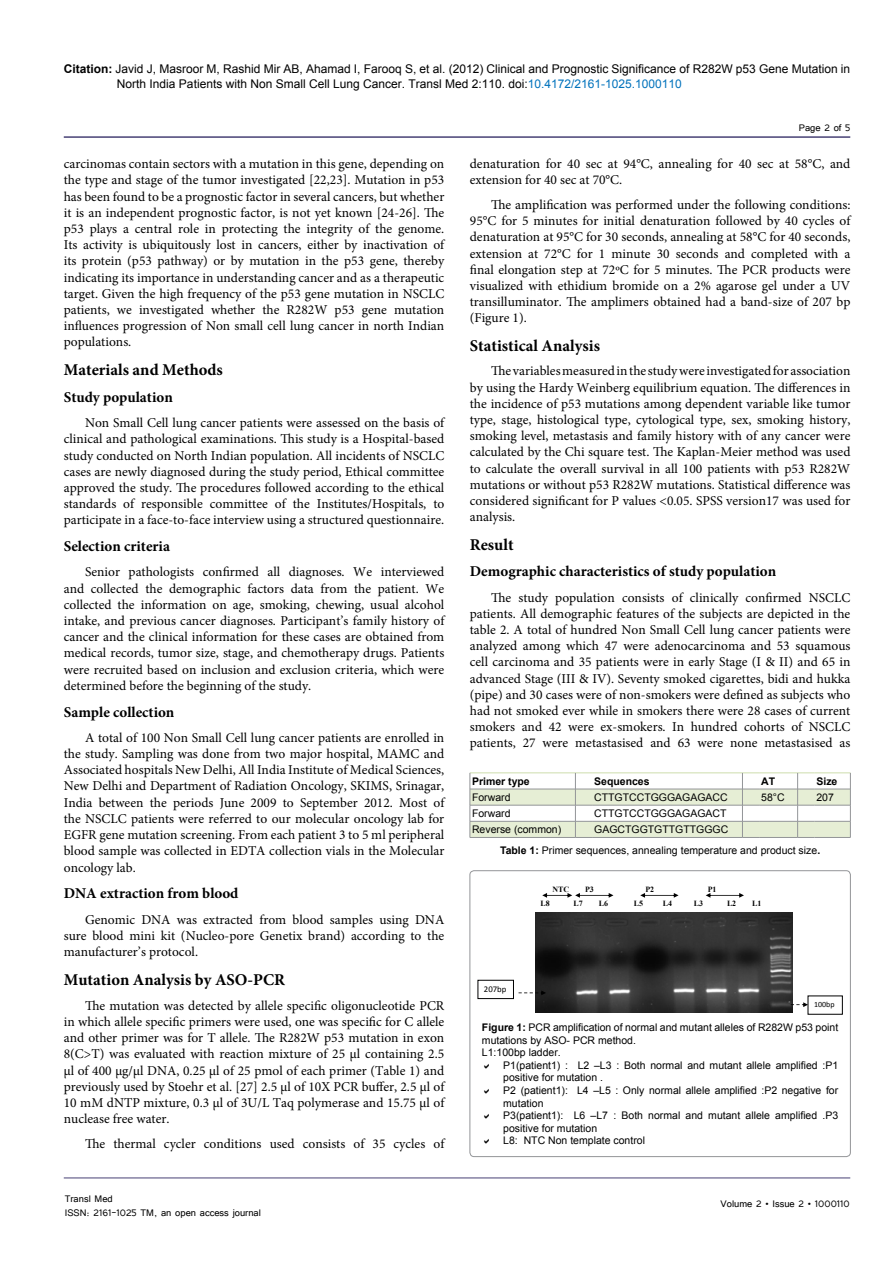
<style>
.page{position:relative;width:893px;height:1263px;background:#fff}
.page>*{position:absolute;margin:0;border:0;box-sizing:border-box;transform-origin:0 0}
.t1{font:700 16.5px "Minion Pro";color:#000}
.Pa3{font:700 15px "Minion Pro";color:#000}
.Pa2{font:700 15px "Minion Pro";color:#000}
.Pa2-2{font:13.5px/16.2px "Minion Pro";color:#000;text-align:justify}
.t2{font:12px/15px "Arial";color:#000}
.t3{font:12px "Tunga";color:#000}
.t4{font:10.5px/12.6px "Arial";color:#000}
.t5{font:700 10.5px "Arial";color:#000}
.t6{font:8.7px "Calibri";color:#000}
.t7{font:700 7.95px "Times New Roman";color:#000}
.t8{font:7.95px "Calibri";color:#000}
.s1{font-weight:700}
.s2{color:#0072bc}
</style>
<div class="page">
<hr style="left:64px;top:1178px;width:786px;height:1px;background:#474175">
<hr style="left:64px;top:136px;width:786px;height:2px;background:#474175">
<div style="left:470px;top:871px;width:380px;height:286px;border:1px solid #939598;border-radius:4px"></div>
<img style="left:536px;top:912px;width:256px;height:100px">
<svg style="left:706px;top:893px;width:38px;height:5px"></svg>
<svg style="left:640px;top:893px;width:39px;height:5px"></svg>
<svg style="left:542px;top:893px;width:71px;height:5px"></svg>
<svg style="left:519px;top:990px;width:27px;height:5px"></svg>
<div style="left:478px;top:980px;width:36px;height:19px;border:1px solid #000"></div>
<svg style="left:791px;top:1002px;width:17px;height:5px"></svg>
<svg style="left:470px;top:773px;width:381px;height:65px"></svg>
<hr style="left:814px;top:837px;width:36px;height:1px;background:#939598">
<p class="t2" style="left:117px;top:61px;width:735px;text-indent:-53px"><span class="s1">Citation:</span> Javid J, Masroor M, Rashid Mir AB, Ahamad I, Farooq S, et al. (2012) Clinical and Prognostic Significance of R282W p53 Gene Mutation in<br>North India Patients with Non Small Cell Lung Cancer. Transl Med 2:110. doi:<span class="s2">10.4172/2161-1025.1000110</span></p>
<p class="t3" style="left:799px;top:120px;width:53px">Page 2 of 5</p>
<p class="Pa2-2" style="left:64px;top:156px;width:382px">carcinomas contain sectors with a mutation in this gene, depending on the type and stage of the tumor investigated [22,23]. Mutation in p53 has been found to be a prognostic factor in several cancers, but whether it is an independent prognostic factor, is not yet known [24-26]. The p53 plays a central role in protecting the integrity of the genome.<br>Its activity is ubiquitously lost in cancers, either by inactivation of its protein (p53 pathway) or by mutation in the p53 gene, thereby indicating its importance in understanding cancer and as a therapeutic target. Given the high frequency of the p53 gene mutation in NSCLC patients, we investigated whether the R282W p53 gene mutation influences progression of Non small cell lung cancer in north Indian populations.</p>
<p class="t1" style="left:64px;top:358px;width:161px">Materials and Methods</p>
<p class="Pa3" style="left:64px;top:387px;width:111px">Study population</p>
<p class="Pa2-2" style="left:64px;top:415px;width:382px;text-indent:21px">Non Small Cell lung cancer patients were assessed on the basis of clinical and pathological examinations. This study is a Hospital-based study conducted on North Indian population. All incidents of NSCLC cases are newly diagnosed during the study period, Ethical committee approved the study. The procedures followed according to the ethical standards of responsible committee of the Institutes/Hospitals, to participate in a face-to-face interview using a structured questionnaire.</p>
<p class="Pa3" style="left:64px;top:536px;width:108px">Selection criteria</p>
<p class="Pa2-2" style="left:64px;top:564px;width:382px;text-indent:21px">Senior pathologists confirmed all diagnoses. We interviewed and collected the demographic factors data from the patient. We collected the information on age, smoking, chewing, usual alcohol intake, and previous cancer diagnoses. Participant’s family history of cancer and the clinical information for these cases are obtained from medical records, tumor size, stage, and chemotherapy drugs. Patients were recruited based on inclusion and exclusion criteria, which were determined before the beginning of the study.</p>
<p class="Pa2" style="left:64px;top:701px;width:112px">Sample collection</p>
<p class="Pa2-2" style="left:64px;top:729px;width:382px;text-indent:21px">A total of 100 Non Small Cell lung cancer patients are enrolled in the study. Sampling was done from two major hospital, MAMC and Associated hospitals New Delhi, All India Institute of Medical Sciences, New Delhi and Department of Radiation Oncology, SKIMS, Srinagar, India between the periods June 2009 to September 2012. Most of the NSCLC patients were referred to our molecular oncology lab for EGFR gene mutation screening. From each patient 3 to 5 ml peripheral blood sample was collected in EDTA collection vials in the Molecular oncology lab.</p>
<p class="Pa3" style="left:64px;top:883px;width:176px">DNA extraction from blood</p>
<p class="Pa2-2" style="left:64px;top:911px;width:382px;text-indent:21px">Genomic DNA was extracted from blood samples using DNA sure blood mini kit (Nucleo-pore Genetix brand) according to the manufacturer’s protocol.</p>
<p class="t1" style="left:64px;top:968px;width:223px">Mutation Analysis by ASO-PCR</p>
<p class="Pa2-2" style="left:64px;top:997px;width:382px;text-indent:21px">The mutation was detected by allele specific oligonucleotide PCR in which allele specific primers were used, one was specific for C allele and other primer was for T allele. The R282W p53 mutation in exon 8(C&gt;T) was evaluated with reaction mixture of 25 μl containing 2.5 μl of 400 μg/μl DNA, 0.25 μl of 25 pmol of each primer (Table 1) and previously used by Stoehr et al. [27] 2.5 μl of 10X PCR buffer, 2.5 μl of 10 mM dNTP mixture, 0.3 μl of 3U/L Taq polymerase and 15.75 μl of nuclease free water.</p>
<p class="Pa2-2" style="left:85px;top:1136px;width:361px">The thermal cycler conditions used consists of 35 cycles of</p>
<p class="Pa2-2" style="left:470px;top:156px;width:382px">denaturation for 40 sec at 94°C, annealing for 40 sec at 58°C, and extension for 40 sec at 70°C.</p>
<p class="Pa2-2" style="left:470px;top:197px;width:382px;text-indent:21px">The amplification was performed under the following conditions:<br>95°C for 5 minutes for initial denaturation followed by 40 cycles of denaturation at 95°C for 30 seconds, annealing at 58°C for 40 seconds, extension at 72°C for 1 minute 30 seconds and completed with a final elongation step at 72ºC for 5 minutes. The PCR products were visualized with ethidium bromide on a 2% agarose gel under a UV transilluminator. The amplimers obtained had a band-size of 207 bp (Figure 1).</p>
<p class="t1" style="left:470px;top:334px;width:132px">Statistical Analysis</p>
<p class="Pa2-2" style="left:470px;top:363px;width:382px;text-indent:21px">The variables measured in the study were investigated for association by using the Hardy Weinberg equilibrium equation. The differences in the incidence of p53 mutations among dependent variable like tumor type, stage, histological type, cytological type, sex, smoking history, smoking level, metastasis and family history with of any cancer were calculated by the Chi square test. The Kaplan-Meier method was used to calculate the overall survival in all 100 patients with p53 R282W mutations or without p53 R282W mutations. Statistical difference was considered significant for P values &lt;0.05. SPSS version17 was used for analysis.</p>
<p class="t1" style="left:470px;top:533px;width:45px">Result</p>
<p class="Pa3" style="left:470px;top:561px;width:308px">Demographic characteristics of study population</p>
<p class="Pa2-2" style="left:470px;top:589px;width:382px;text-indent:21px">The study population consists of clinically confirmed NSCLC patients. All demographic features of the subjects are depicted in the table 2. A total of hundred Non Small Cell lung cancer patients were analyzed among which 47 were adenocarcinoma and 53 squamous cell carcinoma and 35 patients were in early Stage (I &amp; II) and 65 in advanced Stage (III &amp; IV). Seventy smoked cigarettes, bidi and hukka (pipe) and 30 cases were of non-smokers were defined as subjects who had not smoked ever while in smokers there were 28 cases of current smokers and 42 were ex-smokers. In hundred cohorts of NSCLC patients, 27 were metastasised and 63 were none metastasised as</p>
<p class="t5" style="left:472px;top:774px;width:59px">Primer type</p>
<p class="t5" style="left:594px;top:774px;width:57px">Sequences</p>
<p class="t5" style="left:761px;top:774px;width:15px">AT</p>
<p class="t5" style="left:816px;top:774px;width:23px">Size</p>
<p class="t4" style="left:472px;top:791px;width:40px">Forward</p>
<p class="t4" style="left:594px;top:791px;width:135px">CTTGTCCTGGGAGAGACC</p>
<p class="t4" style="left:761px;top:791px;width:25px">58°C</p>
<p class="t4" style="left:816px;top:791px;width:19px">207</p>
<p class="t4" style="left:472px;top:807px;width:40px">Forward</p>
<p class="t4" style="left:594px;top:807px;width:134px">CTTGTCCTGGGAGAGACT</p>
<p class="t4" style="left:472px;top:823px;width:91px">Reverse (common)</p>
<p class="t4" style="left:594px;top:823px;width:136px">GAGCTGGTGTTGTTGGGC</p>
<p class="t4" style="left:500px;top:844px;width:322px"><span class="s1">Table 1:</span> Primer sequences, annealing temperature and product size<span class="s1">.</span></p>
<p class="t7" style="left:552px;top:884px;width:18px">NTC</p>
<p class="t7" style="left:585px;top:884px;width:10px">P3</p>
<p class="t7" style="left:645px;top:884px;width:10px">P2</p>
<p class="t7" style="left:708px;top:884px;width:10px">P1</p>
<p class="t7" style="left:541px;top:898px;width:11px">L8</p>
<p class="t7" style="left:574px;top:898px;width:11px">L7</p>
<p class="t7" style="left:599px;top:898px;width:11px">L6</p>
<p class="t7" style="left:634px;top:898px;width:11px">L5</p>
<p class="t7" style="left:663px;top:898px;width:11px">L4</p>
<p class="t7" style="left:694px;top:898px;width:11px">L3</p>
<p class="t7" style="left:727px;top:898px;width:11px">L2</p>
<p class="t7" style="left:752px;top:898px;width:11px">L1</p>
<p class="t6" style="left:484px;top:983px;width:24px">207bp</p>
<p class="t8" style="left:814px;top:999px;width:22px">100bp</p>
<p class="t4" style="left:482px;top:1021px;width:358px"><span class="s1">Figure 1:</span> PCR amplification of normal and mutant alleles of R282W p53 point mutations by ASO- PCR method.</p>
<p class="t4" style="left:482px;top:1046px;width:80px">L1:100bp ladder.</p>
<p class="t4" style="left:503px;top:1059px;width:337px">P1(patient1) : L2 –L3 : Both normal and mutant allele amplified :P1 positive for mutation .</p>
<p class="t4" style="left:503px;top:1084px;width:337px">P2 (patient1): L4 –L5 : Only normal allele amplified :P2 negative for mutation</p>
<p class="t4" style="left:503px;top:1109px;width:337px">P3(patient1): L6 –L7 : Both normal and mutant allele amplified .P3 positive for mutation</p>
<p class="t4" style="left:503px;top:1134px;width:143px">L8: NTC Non template control</p>
<p class="t3" style="left:65px;top:1190px;width:50px">Transl Med</p>
<p class="t3" style="left:65px;top:1205px;width:198px">ISSN: 2161-1025 TM, an open access journal</p>
<p class="t3" style="left:721px;top:1196px;width:131px">Volume 2 • Issue 2 • 1000110</p>
</div>
